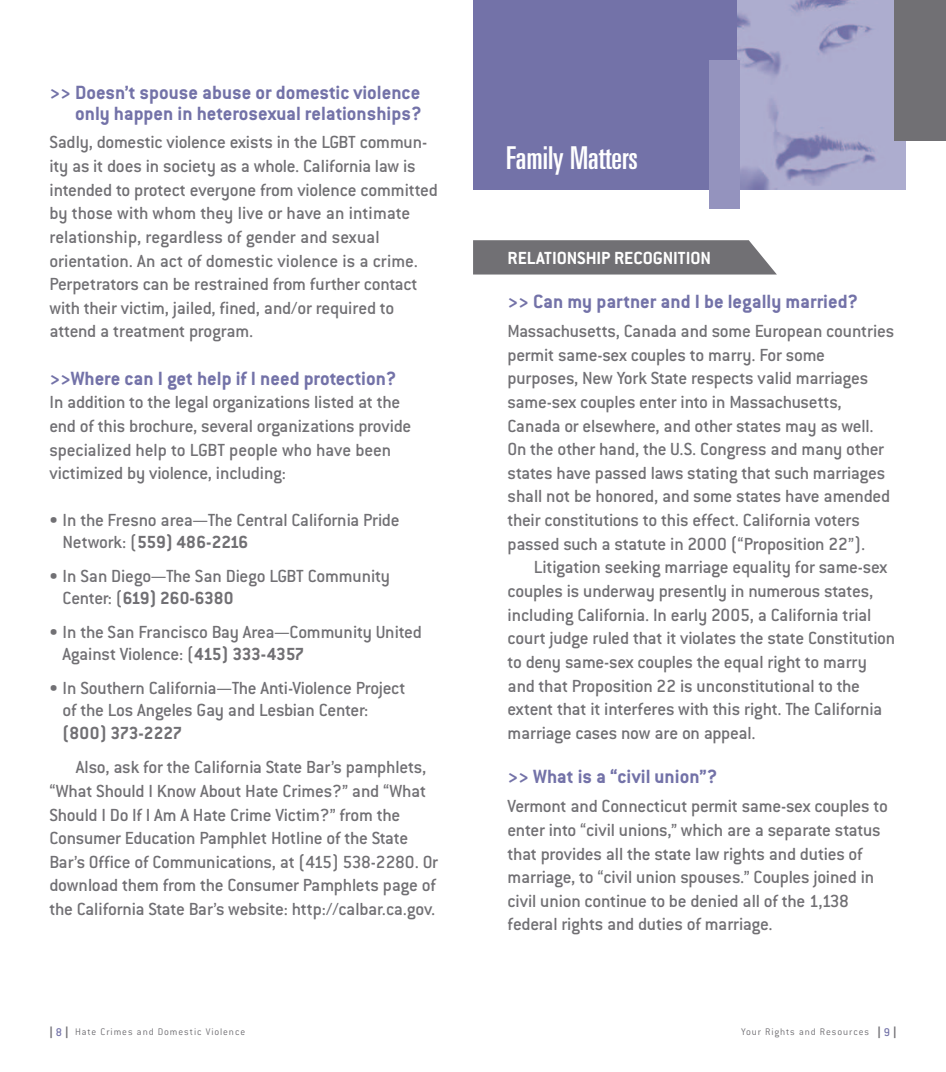
<style>
.page{position:relative;width:946px;height:1072px;background:#fff}
.page>*{position:absolute;margin:0;border:0;box-sizing:border-box;transform-origin:0 0}
.t1{font:ultra-condensed 31.5px "Univers";color:#fff}
.t2{font:700 21px/21px "Conduit ITC";color:#7372a8;text-align:right}
.t3{font:500 19.25px/23.6px "Conduit ITC";letter-spacing:-.015em;color:#717074}
.t4{font:700 19.25px "Conduit ITC";color:#fff}
.t5{font:700 19.25px "Conduit ITC";color:#717074}
.t6{font:300 10.5px "Conduit ITC";letter-spacing:.09em;color:#717074}
.s1{font-weight:700}
.s2{font-family:"Univers";font-weight:400;font-stretch:ultra-condensed;font-size:15.75px}
.s3{font-weight:500;font-size:12.25px;color:#7372a8}
</style>
<div class="page">
<div style="left:473px;top:1px;width:265px;height:189px;background:#7372a8"></div>
<img style="left:738px;top:1px;width:168px;height:189px">
<div style="left:894px;top:1px;width:51px;height:140px;background:#717074"></div>
<div style="left:709px;top:61px;width:30px;height:148px;background:#9493be"></div>
<svg style="left:473px;top:240px;width:304px;height:34px;background:#78777b"></svg>
<h1 class="t2" style="left:49px;top:81px;width:374px">&gt;&gt; Doesn’t spouse abuse or domestic violence only happen in heterosexual relationships?</h1>
<p class="t3" style="left:49px;top:130px;width:390px">Sadly, domestic violence exists in the LGBT commun&shy;ity as it does in society as a whole. California law is intended to protect everyone from violence committed by those with whom they live or have an intimate relationship, regardless of gender and sexual orientation. An act of domestic violence is a crime.<br>Perpetrators can be restrained from further contact with their victim, jailed, fined, and/or required to attend a treatment program.</p>
<h1 class="t2" style="left:49px;top:367px;width:349px">&gt;&gt;Where can I get help if I need protection?</h1>
<p class="t3" style="left:49px;top:390px;width:363px">In addition to the legal organizations listed at the end of this brochure, several organizations provide specialized help to LGBT people who have been victimized by violence, including:</p>
<p class="t3" style="left:63px;top:507px;width:338px;line-height:22.8px;text-indent:-13px">• In the Fresno area—The Central California Pride<br>Network: (<span class="s1">559) 486-2216</span></p>
<p class="t3" style="left:63px;top:563px;width:329px;line-height:22.8px;text-indent:-13px">• In San Diego—The San Diego LGBT Community<br>Center: (<span class="s1">619) 260-6380</span></p>
<p class="t3" style="left:63px;top:619px;width:361px;line-height:22.8px;text-indent:-13px">• In the San Francisco Bay Area—Community United<br>Against Violence: (<span class="s1">415) 333-4357</span></p>
<p class="t3" style="left:63px;top:675px;width:344px;line-height:22.8px;text-indent:-13px">• In Southern California—The Anti-Violence Project of the Los Angeles Gay and Lesbian Center:</p>
<h2 class="t5" style="left:63px;top:721px;width:121px">(800) 373-2227</h2>
<p class="t3" style="left:49px;top:755px;width:390px;text-indent:26px">Also, ask for the California State Bar’s pamphlets, “What Should I Know About Hate Crimes?” and “What Should I Do If I Am A Hate Crime Victim?” from the Consumer Education Pamphlet Hotline of the State Bar’s Office of Communications, at (415) 538-2280. Or download them from the Consumer Pamphlets page of the California State Bar’s website: http://calbar.ca.gov.</p>
<p class="t1" style="left:506px;top:146px;width:133px">Family Matters</p>
<p class="t4" style="left:507px;top:246px;width:205px">RELATIONSHIP RECOGNITION</p>
<h1 class="t2" style="left:507px;top:290px;width:352px">&gt;&gt; Can my partner and I be legally married?</h1>
<p class="t3" style="left:507px;top:319px;width:388px">Massachusetts, Canada and some European countries permit same-sex couples to marry. For some purposes, New York State respects valid marriages same-sex couples enter into in Massachusetts, Canada or elsewhere, and other states may as well.<br>On the other hand, the U.S. Congress and many other states have passed laws stating that such marriages shall not be honored, and some states have amended their constitutions to this effect. California voters passed such a statute in 2000 (“Proposition 22”).</p>
<p class="t3" style="left:507px;top:555px;width:389px;text-indent:26px">Litigation seeking marriage equality for same-sex couples is underway presently in numerous states, including California. In early 2005, a California trial court judge ruled that it violates the state Constitution to deny same-sex couples the equal right to marry and that Proposition 22 is unconstitutional to the extent that it interferes with this right. The California marriage cases now are on appeal.</p>
<h1 class="t2" style="left:507px;top:766px;width:211px">&gt;&gt; What is a “civil union”?</h1>
<p class="t3" style="left:507px;top:794px;width:382px">Vermont and Connecticut permit same-sex couples to enter into “civil unions,” which are a separate status that provides all the state law rights and duties of marriage, to “civil union spouses.” Couples joined in civil union continue to be denied all of the 1,138 federal rights and duties of marriage.</p>
<p class="t6" style="left:49px;top:1025px;width:197px"><span class="s2">|</span> <span class="s3">8</span> <span class="s2">|</span> Hate Crimes and Domestic Violence</p>
<p class="t6" style="left:741px;top:1025px;width:157px">Your Rights and Resources <span class="s2">|</span> <span class="s3">9</span> <span class="s2">|</span></p>
</div>
